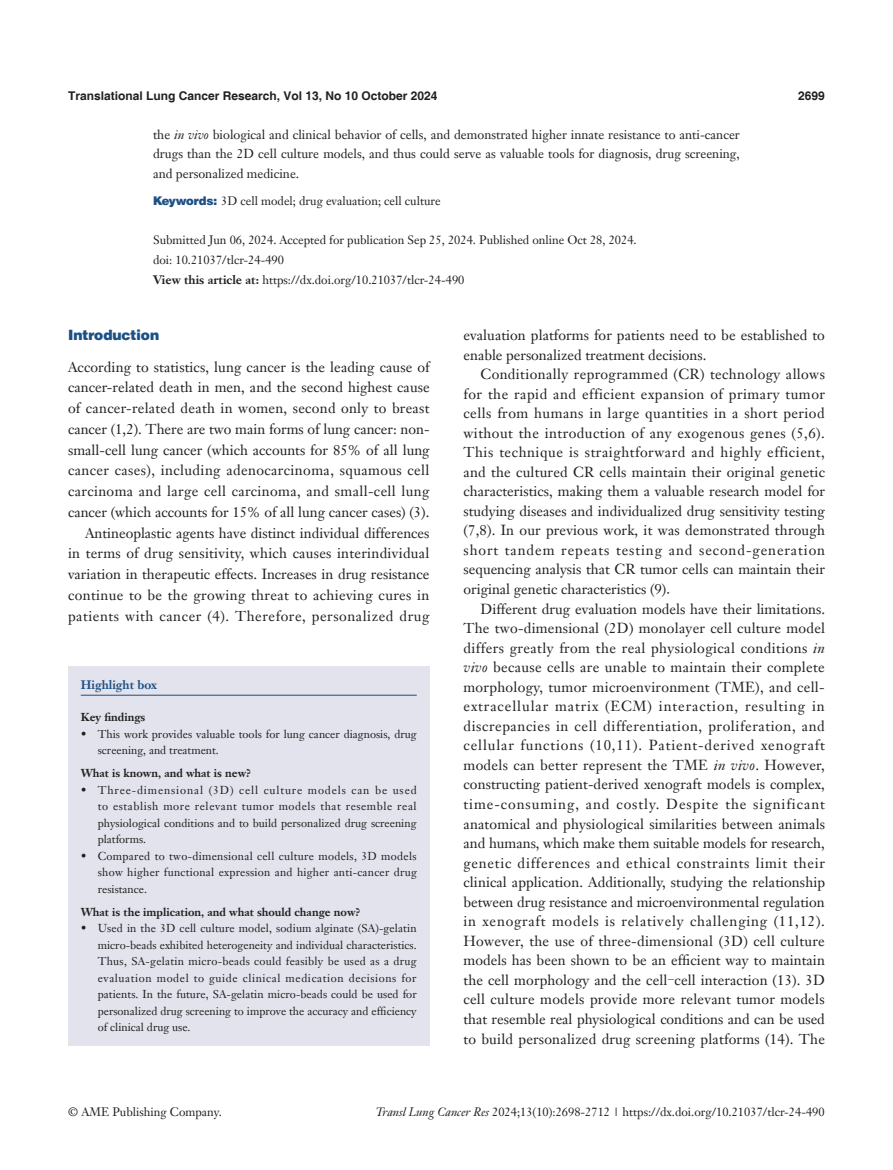
<style>
.page{position:relative;width:893px;height:1170px;background:#fff}
.page>*{position:absolute;margin:0;border:0;box-sizing:border-box;transform-origin:0 0}
.t1{font:14.25px/19.5px "Janson Text LT";letter-spacing:.005em;color:#231f20;text-align:justify}
._1ji-zhengti{font:900 14.25px "Helvetica";color:#1c5085}
.A-Abstract{font:12.75px/19.5px "Janson Text LT";color:#231f20;text-align:justify}
.A-time{font:12px "Janson Text LT";color:#231f20}
.t2{font:700 12px "Helvetica";color:#231f20}
.A-View_this_article{font:12px "Janson Text LT";color:#231f20}
.A-Keywords{font:12px "Janson Text LT";color:#231f20}
.A-doi{font:12px "Janson Text LT";color:#231f20}
.Cite{font:700 12px "Janson Text LT";color:#1c5085}
.box-zhengwen{font:11.25px/16.5px "Janson Text LT";color:#231f20;text-align:justify}
.box-biaoti-1_5mm{font:700 11.25px "Janson Text LT";color:#231f20}
.box-biaoti{font:700 11.25px "Janson Text LT";color:#231f20}
.s1{font-style:italic}
.s2{font-family:"Helvetica AME";color:#1c5085}
.s3{font-weight:700}
.s4{font-family:"Sim Sun"}
</style>
<div class="page">
<div style="left:68px;top:665px;width:361px;height:380px;background:#e2e3ec"></div>
<hr style="left:81px;top:694px;width:336px;height:1px;background:#1c5085">
<p class="t2" style="left:68px;top:88px;width:371px">Translational Lung Cancer Research, Vol 13, No 10 October 2024</p>
<p class="t2" style="left:798px;top:88px;width:28px">2699</p>
<p class="A-Abstract" style="left:153px;top:124px;width:588px">the <span class="s1">in vivo</span> biological and clinical behavior of cells, and demonstrated higher innate resistance to anti-cancer drugs than the 2D cell culture models, and thus could serve as valuable tools for diagnosis, drug screening, and personalized medicine.</p>
<p class="A-Keywords" style="left:153px;top:194px;width:289px"><span class="s2">Keywords:</span> 3D cell model; drug evaluation; cell culture</p>
<p class="A-time" style="left:153px;top:233px;width:485px">Submitted Jun 06, 2024. Accepted for publication Sep 25, 2024. Published online Oct 28, 2024.</p>
<p class="A-doi" style="left:153px;top:252px;width:132px">doi: 10.21037/tlcr-24-490</p>
<p class="A-View_this_article" style="left:153px;top:272px;width:313px"><span class="s3">View this article at:</span> https://dx.doi.org/10.21037/tlcr-24-490</p>
<p class="_1ji-zhengti" style="left:68px;top:326px;width:93px">Introduction</p>
<p class="t1" style="left:68px;top:356px;width:363px;line-height:20.7px">According to statistics, lung cancer is the leading cause of cancer-related death in men, and the second highest cause of cancer-related death in women, second only to breast cancer (1,2). There are two main forms of lung cancer: non&shy;small-cell lung cancer (which accounts for 85% of all lung cancer cases), including adenocarcinoma, squamous cell carcinoma and large cell carcinoma, and small-cell lung cancer (which accounts for 15% of all lung cancer cases) (3).</p>
<p class="t1" style="left:68px;top:522px;width:363px;line-height:20.7px;text-indent:17px">Antineoplastic agents have distinct individual differences in terms of drug sensitivity, which causes interindividual variation in therapeutic effects. Increases in drug resistance continue to be the growing threat to achieving cures in patients with cancer (4). Therefore, personalized drug</p>
<p class="Cite" style="left:81px;top:677px;width:78px">Highlight box</p>
<p class="box-biaoti" style="left:81px;top:710px;width:66px">Key findings</p>
<p class="box-zhengwen" style="left:98px;top:725px;width:320px;text-indent:-17px">• This work provides valuable tools for lung cancer diagnosis, drug screening, and treatment.</p>
<p class="box-biaoti-1_5mm" style="left:81px;top:766px;width:172px">What is known, and what is new?</p>
<p class="box-zhengwen" style="left:98px;top:781px;width:320px;text-indent:-17px">• Three-dimensional (3D) cell culture models can be used to establish more relevant tumor models that resemble real physiological conditions and to build personalized drug screening platforms.</p>
<p class="box-zhengwen" style="left:98px;top:847px;width:321px;text-indent:-17px">• Compared to two-dimensional cell culture models, 3D models show higher functional expression and higher anti-cancer drug resistance.</p>
<p class="box-biaoti-1_5mm" style="left:81px;top:904px;width:281px">What is the implication, and what should change now?</p>
<p class="box-zhengwen" style="left:98px;top:919px;width:320px;text-indent:-17px">• Used in the 3D cell culture model, sodium alginate (SA)-gelatin micro-beads exhibited heterogeneity and individual characteristics.<br>Thus, SA-gelatin micro-beads could feasibly be used as a drug evaluation model to guide clinical medication decisions for patients. In the future, SA-gelatin micro-beads could be used for personalized drug screening to improve the accuracy and efficiency of clinical drug use.</p>
<p class="t1" style="left:463px;top:325px;width:363px">evaluation platforms for patients need to be established to enable personalized treatment decisions.</p>
<p class="t1" style="left:463px;top:364px;width:363px;text-indent:17px">Conditionally reprogrammed (CR) technology allows for the rapid and efficient expansion of primary tumor cells from humans in large quantities in a short period without the introduction of any exogenous genes (5,6).<br>This technique is straightforward and highly efficient, and the cultured CR cells maintain their original genetic characteristics, making them a valuable research model for studying diseases and individualized drug sensitivity testing (7,8). In our previous work, it was demonstrated through short tandem repeats testing and second-generation sequencing analysis that CR tumor cells can maintain their original genetic characteristics (9)<span class="s4">.</span></p>
<p class="t1" style="left:463px;top:598px;width:363px;text-indent:17px">Different drug evaluation models have their limitations.<br>The two-dimensional (2D) monolayer cell culture model differs greatly from the real physiological conditions <span class="s1">in vivo</span> because cells are unable to maintain their complete morphology, tumor microenvironment (TME), and cell&shy;extracellular matrix (ECM) interaction, resulting in discrepancies in cell differentiation, proliferation, and cellular functions (10,11). Patient-derived xenograft models can better represent the TME <span class="s1">in vivo</span>. However, constructing patient-derived xenograft models is complex, time-consuming, and costly. Despite the significant anatomical and physiological similarities between animals and humans, which make them suitable models for research, genetic differences and ethical constraints limit their clinical application. Additionally, studying the relationship between drug resistance and microenvironmental regulation in xenograft models is relatively challenging (11,12).<br>However, the use of three-dimensional (3D) cell culture models has been shown to be an efficient way to maintain the cell morphology and the cell<span class="s4">-</span>cell interaction (13). 3D cell culture models provide more relevant tumor models that resemble real physiological conditions and can be used to build personalized drug screening platforms (14). The</p>
<p class="A-time" style="left:68px;top:1104px;width:155px">© AME Publishing Company.</p>
<p class="A-time" style="left:376px;top:1104px;width:450px"><span class="s1">Transl Lung Cancer Res</span> 2024;13(10):2698-2712 | https://dx.doi.org/10.21037/tlcr-24-490</p>
</div>
